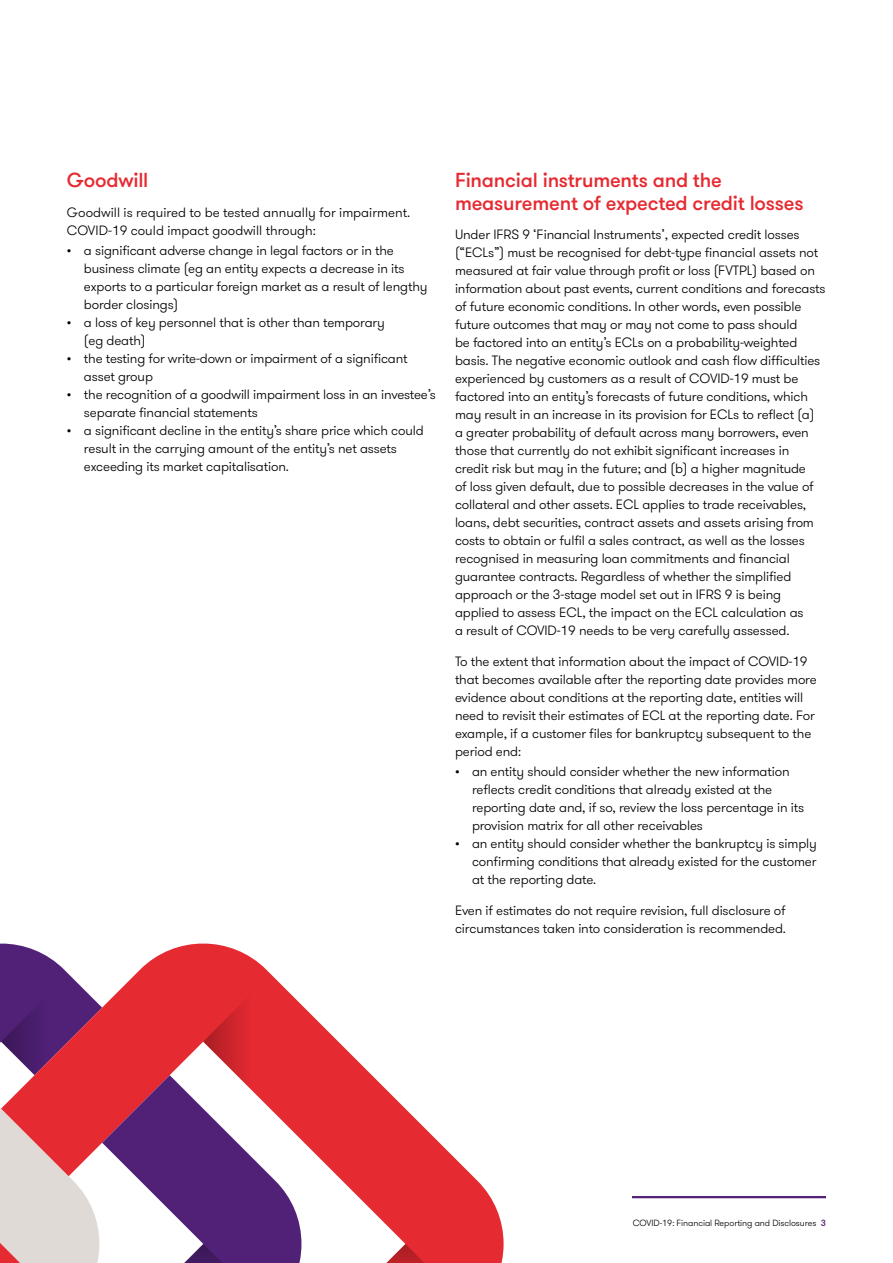
<style>
.page{position:relative;width:893px;height:1263px;background:#fff}
.page>*{position:absolute;margin:0;border:0;box-sizing:border-box;transform-origin:0 0}
.t1{font:500 20.25px/22.5px "GT Walsheim Pro";letter-spacing:-.01em;color:#e62a32}
.t2{font:300 13.5px/18px "GT Walsheim Pro";letter-spacing:-.01em;color:#000}
.t3{font:300 9px "GT Walsheim Pro";letter-spacing:-.01em;color:#000}
.s1{font-weight:500;color:#512178}
</style>
<div class="page">
<svg style="left:102px;top:943px;width:402px;height:320px"></svg>
<svg style="left:203px;top:974px;width:68px;height:101px;background:#e03940"></svg>
<svg style="left:338px;top:1244px;width:135px;height:19px"></svg>
<svg style="left:102px;top:1075px;width:199px;height:188px;fill:#512178"></svg>
<svg style="left:136px;top:1244px;width:135px;height:19px"></svg>
<svg style="left:0;top:943px;width:102px;height:320px;background:#c07e94"></svg>
<hr style="left:632px;top:1196px;width:194px;height:2px;background:#512178">
<h1 class="t1" style="left:67px;top:170px;width:83px">Goodwill</h1>
<p class="t2" style="left:67px;top:203px;width:345px">Goodwill is required to be tested annually for impairment.<br>COVID-19 could impact goodwill through:</p>
<p class="t2" style="left:84px;top:241px;width:345px;text-indent:-17px">• a significant adverse change in legal factors or in the business climate (eg an entity expects a decrease in its exports to a particular foreign market as a result of lengthy border closings)</p>
<p class="t2" style="left:84px;top:313px;width:302px;text-indent:-17px">• a loss of key personnel that is other than temporary (eg death)</p>
<p class="t2" style="left:84px;top:349px;width:325px;text-indent:-17px">• the testing for write-down or impairment of a significant asset group</p>
<p class="t2" style="left:84px;top:385px;width:353px;text-indent:-17px">• the recognition of a goodwill impairment loss in an investee’s separate financial statements</p>
<p class="t2" style="left:84px;top:421px;width:341px;text-indent:-17px">• a significant decline in the entity’s share price which could result in the carrying amount of the entity’s net assets exceeding its market capitalisation.</p>
<h1 class="t1" style="left:455px;top:170px;width:350px">Financial instruments and the measurement of expected credit losses</h1>
<p class="t2" style="left:455px;top:226px;width:372px">Under IFRS 9 ‘Financial Instruments’, expected credit losses (“ECLs”) must be recognised for debt-type financial assets not measured at fair value through profit or loss (FVTPL) based on information about past events, current conditions and forecasts of future economic conditions. In other words, even possible future outcomes that may or may not come to pass should<br>be factored into an entity’s ECLs on a probability-weighted basis. The negative economic outlook and cash flow difficulties experienced by customers as a result of COVID-19 must be factored into an entity’s forecasts of future conditions, which may result in an increase in its provision for ECLs to reflect (a) a greater probability of default across many borrowers, even those that currently do not exhibit significant increases in credit risk but may in the future; and (b) a higher magnitude<br>of loss given default, due to possible decreases in the value of collateral and other assets. ECL applies to trade receivables, loans, debt securities, contract assets and assets arising from costs to obtain or fulfil a sales contract, as well as the losses recognised in measuring loan commitments and financial guarantee contracts. Regardless of whether the simplified approach or the 3-stage model set out in IFRS 9 is being applied to assess ECL, the impact on the ECL calculation as<br>a result of COVID-19 needs to be very carefully assessed.</p>
<p class="t2" style="left:455px;top:652px;width:363px">To the extent that information about the impact of COVID-19 that becomes available after the reporting date provides more evidence about conditions at the reporting date, entities will need to revisit their estimates of ECL at the reporting date. For example, if a customer files for bankruptcy subsequent to the period end:</p>
<p class="t2" style="left:472px;top:763px;width:334px;text-indent:-17px">• an entity should consider whether the new information reflects credit conditions that already existed at the reporting date and, if so, review the loss percentage in its provision matrix for all other receivables</p>
<p class="t2" style="left:472px;top:835px;width:346px;text-align:justify;text-indent:-17px">• an entity should consider whether the bankruptcy is simply confirming conditions that already existed for the customer at the reporting date.</p>
<p class="t2" style="left:455px;top:901px;width:333px">Even if estimates do not require revision, full disclosure of circumstances taken into consideration is recommended.</p>
<p class="t3" style="left:633px;top:1217px;width:195px">COVID-19: Financial Reporting and Disclosures <span class="s1">3</span></p>
</div>
